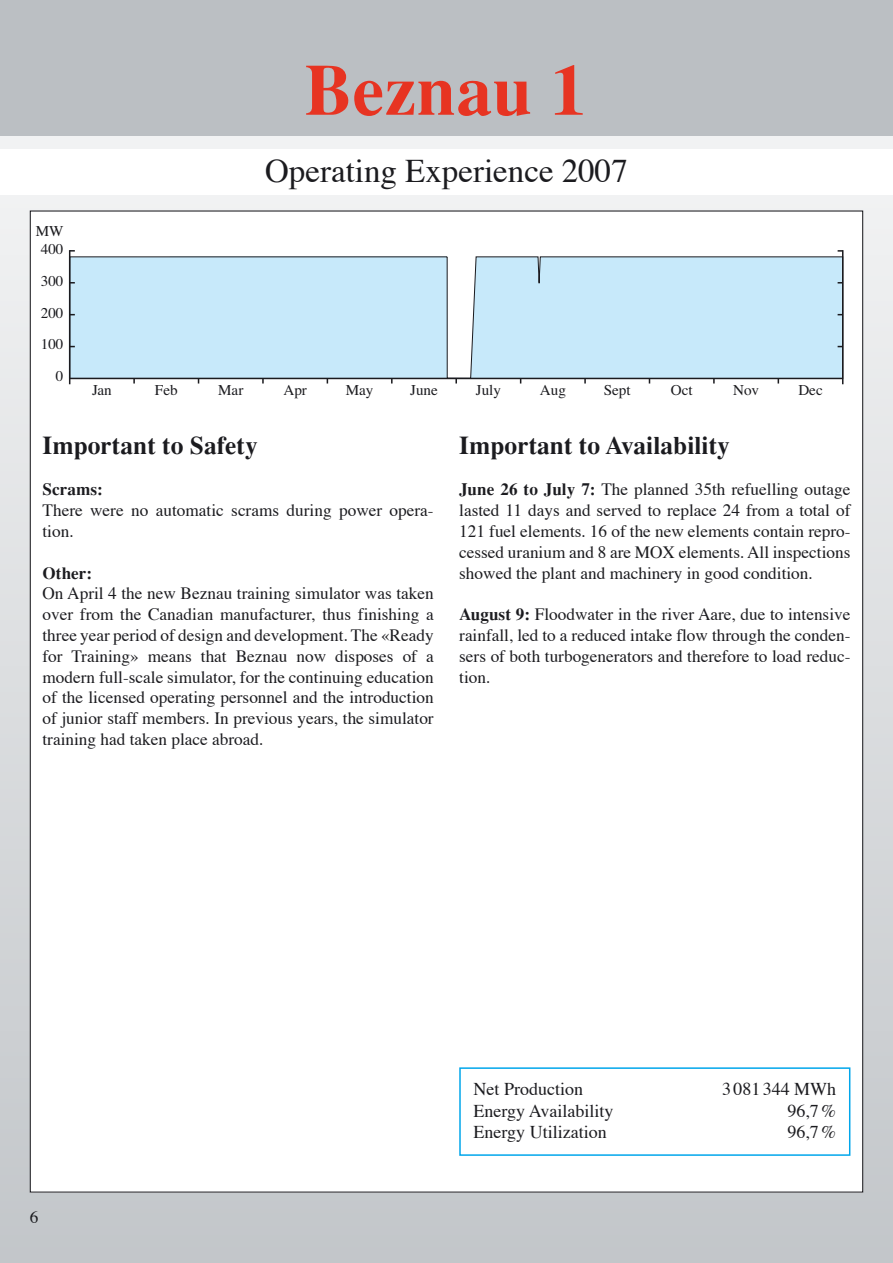
<style>
.page{position:relative;width:893px;height:1263px;background:#fff}
.page>*{position:absolute;margin:0;border:0;box-sizing:border-box;transform-origin:0 0}
.t1{font:700 72px "Times";color:#e73422}
.t2{font:33px "Times";color:#1b1b1f}
.t3{font:700 25.5px "Times";color:#1b1b1f}
.t4{font:18px "Times";color:#1b1b1f}
.t5{font:17.25px/20.9px "Times";color:#1b1b1f;text-align:justify}
.t6{font:700 17.25px "Times";color:#1b1b1f}
.t7{font:15px/18px "Times";color:#1b1b1f;text-align:center}
.s1{font-weight:700}
</style>
<div class="page">
<div style="left:0;top:196px;width:893px;height:1067px;background:linear-gradient(to bottom,#f1f1f2,#c2c6c9)"></div>
<div style="left:0;top:0;width:893px;height:136px;background:#bbbfc3"></div>
<div style="left:0;top:136px;width:893px;height:13px;background:#f1f2f3"></div>
<svg style="left:892px;top:196px;width:1px;height:1067px"></svg>
<div style="left:30px;top:211px;width:833px;height:981px;background:#fff"></div>
<div style="left:70px;top:256px;width:772px;height:122px;background:#c7e9fa"></div>
<hr style="left:69px;top:251px;width:1px;height:132px;background:#1b1b1f">
<hr style="left:842px;top:251px;width:1px;height:132px;background:#1b1b1f">
<hr style="left:70px;top:378px;width:773px;height:1px;background:#1b1b1f">
<div style="left:459px;top:1067px;width:391px;height:89px;border:2px solid #00a6eb"></div>
<h1 class="t1" style="left:304px;top:45px;width:284px">Beznau 1</h1>
<p class="t7" style="left:36px;top:220px;width:29px">MW<br>400</p>
<p class="t7" style="left:41px;top:270px;width:24px">300</p>
<p class="t7" style="left:41px;top:302px;width:24px">200</p>
<p class="t7" style="left:41px;top:334px;width:24px">100</p>
<p class="t7" style="left:56px;top:366px;width:9px">0</p>
<h2 class="t2" style="left:265px;top:140px;width:364px">Operating Experience 2007</h2>
<p class="t7" style="left:92px;top:380px;width:21px">Jan</p>
<p class="t7" style="left:155px;top:380px;width:24px">Feb</p>
<p class="t7" style="left:218px;top:380px;width:27px">Mar</p>
<p class="t7" style="left:283px;top:380px;width:25px">Apr</p>
<p class="t7" style="left:346px;top:380px;width:29px">May</p>
<p class="t7" style="left:410px;top:380px;width:29px">June</p>
<p class="t7" style="left:476px;top:380px;width:27px">July</p>
<p class="t7" style="left:540px;top:380px;width:28px">Aug</p>
<p class="t7" style="left:604px;top:380px;width:28px">Sept</p>
<p class="t7" style="left:671px;top:380px;width:23px">Oct</p>
<p class="t7" style="left:733px;top:380px;width:28px">Nov</p>
<p class="t7" style="left:798px;top:380px;width:26px">Dec</p>
<h3 class="t3" style="left:43px;top:429px;width:217px">Important to Safety</h3>
<p class="t6" style="left:43px;top:479px;width:62px">Scrams:</p>
<p class="t5" style="left:43px;top:499px;width:393px">There were no automatic scrams during power opera&shy;tion.</p>
<p class="t6" style="left:43px;top:562px;width:51px">Other:</p>
<p class="t5" style="left:43px;top:582px;width:393px">On April 4 the new Beznau training simulator was taken over from the Canadian manufacturer, thus finishing a three year period of design and development. The «Ready for Training» means that Beznau now disposes of a modern full-scale simulator, for the continuing education of the licensed operating personnel and the introduction of junior staff members. In previous years, the simulator training had taken place abroad.</p>
<h3 class="t3" style="left:459px;top:429px;width:272px">Important to Availability</h3>
<p class="t5" style="left:459px;top:478px;width:393px"><span class="s1">June 26 to July 7:</span> The planned 35th refuelling outage lasted 11 days and served to replace 24 from a total of 121 fuel elements. 16 of the new elements contain repro&shy;cessed uranium and 8 are MOX elements. All inspections showed the plant and machinery in good condition.</p>
<p class="t5" style="left:459px;top:602px;width:393px"><span class="s1">August 9:</span> Floodwater in the river Aare, due to intensive rainfall, led to a reduced intake flow through the conden&shy;sers of both turbogenerators and therefore to load reduc&shy;tion.</p>
<p class="t4" style="left:473px;top:1072px;width:111px">Net Production</p>
<p class="t4" style="left:722px;top:1072px;width:115px">3 081 344 MWh</p>
<p class="t4" style="left:473px;top:1094px;width:141px">Energy Availability</p>
<p class="t4" style="left:787px;top:1094px;width:50px">96,7%</p>
<p class="t4" style="left:473px;top:1115px;width:135px">Energy Utilization</p>
<p class="t4" style="left:787px;top:1115px;width:50px">96,7%</p>
</div>
